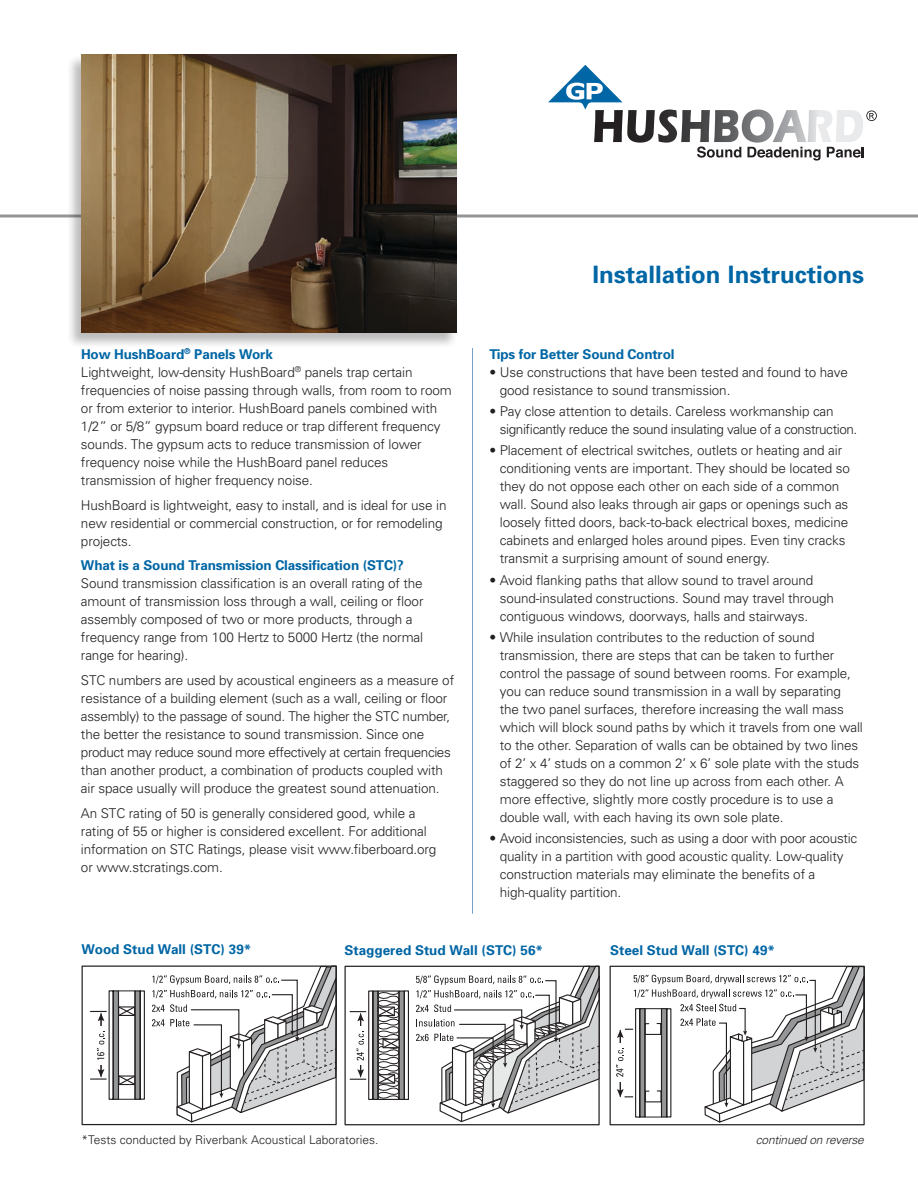
<style>
.page{position:relative;width:918px;height:1188px;background:#fff}
.page>*{position:absolute;margin:0;border:0;box-sizing:border-box;transform-origin:0 0}
.t1{font:700 24px "Univers";color:#0066a5}
.t2{font:300 13.5px/18px "Univers";letter-spacing:-.01em;color:#231f20}
.t3{font:700 13.5px "Univers";letter-spacing:-.01em;color:#0066a5}
.t4{font:300 13.5px/18px "Univers";letter-spacing:-.03em;color:#231f20}
.t5{font:300 12px "Univers";color:#231f20}
.t6{font:italic 300 12px "Univers";letter-spacing:-.02em;color:#231f20}
.s1{font-weight:700;color:#0066a5}
</style>
<div class="page">
<hr style="left:472px;top:348px;width:1px;height:566px;background:#739fcb">
<svg style="left:400px;top:990px;width:4px;height:110px"></svg>
<div style="left:404px;top:990px;width:5px;height:110px;border:1px solid #231f20"></div>
<div style="left:344px;top:966px;width:256px;height:159px;border:1px solid #231f20"></div>
<svg style="left:152px;top:966px;width:185px;height:158px"></svg>
<svg style="left:416px;top:966px;width:184px;height:157px"></svg>
<svg style="left:90px;top:990px;width:55px;height:110px"></svg>
<svg style="left:350px;top:990px;width:50px;height:110px"></svg>
<svg style="left:616px;top:966px;width:249px;height:158px"></svg>
<svg style="left:548px;top:65px;width:329px;height:96px"></svg>
<svg style="left:0;top:214px;width:918px;height:4px"></svg>
<div style="left:67px;top:54px;width:391px;height:295px;background:#231f20;opacity:.3"></div>
<img style="left:82px;top:54px;width:375px;height:278px">
<p class="t2" style="left:81px;top:345px;width:372px"><span class="s1">How HushBoard</span><sup>®</sup> <span class="s1">Panels Work<br></span>Lightweight, low-density HushBoard<sup>®</sup> panels trap certain frequencies of noise passing through walls, from room to room or from exterior to interior. HushBoard panels combined with 1/2” or 5/8” gypsum board reduce or trap different frequency sounds. The gypsum acts to reduce transmission of lower frequency noise while the HushBoard panel reduces transmission of higher frequency noise.</p>
<p class="t2" style="left:81px;top:495px;width:367px">HushBoard is lightweight, easy to install, and is ideal for use in new residential or commercial construction, or for remodeling projects.</p>
<p class="t3" style="left:81px;top:557px;width:325px">What is a Sound Transmission Classification (STC)?</p>
<p class="t2" style="left:81px;top:574px;width:344px">Sound transmission classification is an overall rating of the amount of transmission loss through a wall, ceiling or floor assembly composed of two or more products, through a frequency range from 100 Hertz to 5000 Hertz (the normal range for hearing).</p>
<p class="t2" style="left:81px;top:671px;width:375px">STC numbers are used by acoustical engineers as a measure of resistance of a building element (such as a wall, ceiling or floor assembly) to the passage of sound. The higher the STC number, the better the resistance to sound transmission. Since one product may reduce sound more effectively at certain frequencies than another product, a combination of products coupled with air space usually will produce the greatest sound attenuation.</p>
<p class="t2" style="left:81px;top:804px;width:357px">An STC rating of 50 is generally considered good, while a rating of 55 or higher is considered excellent. For additional information on STC Ratings, please visit www.fiberboard.org or www.stcratings.com.</p>
<h1 class="t1" style="left:593px;top:259px;width:273px">Installation Instructions</h1>
<p class="t3" style="left:490px;top:345px;width:187px">Tips for Better Sound Control</p>
<p class="t2" style="left:500px;top:363px;width:350px;text-indent:-10px">• Use constructions that have been tested and found to have good resistance to sound transmission.</p>
<p class="t4" style="left:500px;top:402px;width:359px;text-indent:-10px">• Pay close attention to details. Careless workmanship can significantly reduce the sound insulating value of a construction.</p>
<p class="t2" style="left:500px;top:441px;width:352px;text-indent:-10px">• Placement of electrical switches, outlets or heating and air conditioning vents are important. They should be located so they do not oppose each other on each side of a common wall. Sound also leaks through air gaps or openings such as loosely fitted doors, back-to-back electrical boxes, medicine cabinets and enlarged holes around pipes. Even tiny cracks transmit a surprising amount of sound energy.</p>
<p class="t2" style="left:500px;top:570px;width:336px;text-indent:-10px">• Avoid flanking paths that allow sound to travel around sound-insulated constructions. Sound may travel through contiguous windows, doorways, halls and stairways.</p>
<p class="t2" style="left:500px;top:628px;width:365px;text-indent:-10px">• While insulation contributes to the reduction of sound transmission, there are steps that can be taken to further control the passage of sound between rooms. For example, you can reduce sound transmission in a wall by separating the two panel surfaces, therefore increasing the wall mass which will block sound paths by which it travels from one wall to the other. Separation of walls can be obtained by two lines of 2’ x 4’ studs on a common 2’ x 6’ sole plate with the studs staggered so they do not line up across from each other. A more effective, slightly more costly procedure is to use a double wall, with each having its own sole plate.</p>
<p class="t2" style="left:500px;top:829px;width:359px;text-indent:-10px">• Avoid inconsistencies, such as using a door with poor acoustic quality in a partition with good acoustic quality. Low-quality construction materials may eliminate the benefits of a high-quality partition.</p>
<p class="t3" style="left:82px;top:941px;width:171px">Wood Stud Wall (STC) 39*</p>
<p class="t3" style="left:345px;top:942px;width:200px">Staggered Stud Wall (STC) 56*</p>
<p class="t3" style="left:610px;top:942px;width:166px">Steel Stud Wall (STC) 49*</p>
<p class="t5" style="left:82px;top:1132px;width:298px">*Tests conducted by Riverbank Acoustical Laboratories.</p>
<p class="t6" style="left:756px;top:1132px;width:110px">continued on reverse</p>
</div>
